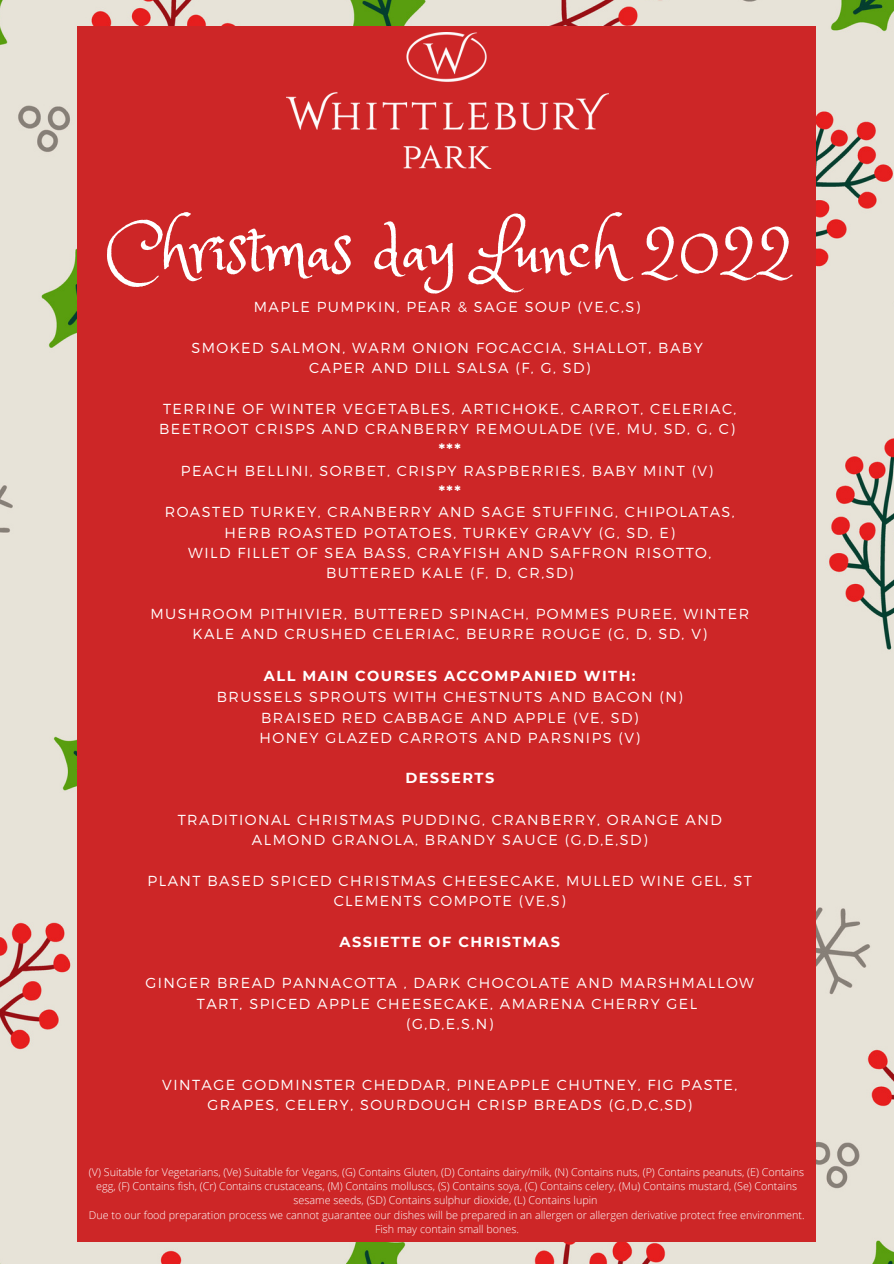
<style>
.page{position:relative;width:894px;height:1264px;background:#fff}
.page>*{position:absolute;margin:0;border:0;box-sizing:border-box;transform-origin:0 0}
.t1{font:65.85px "Princess Sofia";color:#fff}
.t2{font:300 14.55px/20.2px "Montserrat";letter-spacing:.1em;color:#fff;text-align:center}
.t3{font:700 14.55px "Montserrat";letter-spacing:.1em;color:#fff}
.t4{font:300 10.8px/14.4px "Open Sans";color:#fff;text-align:center}
</style>
<div class="page">
<img style="left:0;top:0;width:893px;height:1263px">
<div style="left:78px;top:26px;width:737px;height:1215px;background:#cd2627"></div>
<img style="left:286px;top:33px;width:322px;height:135px">
<h1 class="t1" style="left:106px;top:207px;width:688px">Christmas day Lunch 2022</h1>
<p class="t2" style="left:254px;top:296px;width:388px">MAPLE PUMPKIN, PEAR &amp; SAGE SOUP (VE,C,S)</p>
<p class="t2" style="left:191px;top:337px;width:513px">SMOKED SALMON, WARM ONION FOCACCIA, SHALLOT, BABY<br>CAPER AND DILL SALSA (F, G, SD)</p>
<p class="t2" style="left:159px;top:398px;width:578px;text-align:left">TERRINE OF WINTER VEGETABLES, ARTICHOKE, CARROT, CELERIAC,<br>BEETROOT CRISPS AND CRANBERRY REMOULADE (VE, MU, SD, G, C)</p>
<p class="t3" style="left:439px;top:440px;width:23px">***</p>
<p class="t2" style="left:181px;top:460px;width:533px">PEACH BELLINI, SORBET, CRISPY RASPBERRIES, BABY MINT (V)</p>
<p class="t3" style="left:439px;top:482px;width:23px">***</p>
<p class="t2" style="left:165px;top:501px;width:571px">ROASTED TURKEY, CRANBERRY AND SAGE STUFFING, CHIPOLATAS, HERB ROASTED POTATOES, TURKEY GRAVY (G, SD, E)<br>WILD FILLET OF SEA BASS, CRAYFISH AND SAFFRON RISOTTO, BUTTERED KALE (F, D, CR,SD)</p>
<p class="t2" style="left:150px;top:603px;width:600px">MUSHROOM PITHIVIER, BUTTERED SPINACH, POMMES PUREE, WINTER<br>KALE AND CRUSHED CELERIAC, BEURRE ROUGE (G, D, SD, V)</p>
<p class="t3" style="left:264px;top:666px;width:373px">ALL MAIN COURSES ACCOMPANIED WITH:</p>
<p class="t2" style="left:216px;top:686px;width:467px">BRUSSELS SPROUTS WITH CHESTNUTS AND BACON (N)<br>BRAISED RED CABBAGE AND APPLE (VE, SD)<br>HONEY GLAZED CARROTS AND PARSNIPS (V)</p>
<p class="t3" style="left:405px;top:769px;width:90px">DESSERTS</p>
<p class="t2" style="left:178px;top:809px;width:545px">TRADITIONAL CHRISTMAS PUDDING, CRANBERRY, ORANGE AND<br>ALMOND GRANOLA, BRANDY SAUCE (G,D,E,SD)</p>
<p class="t2" style="left:147px;top:869px;width:605px">PLANT BASED SPICED CHRISTMAS CHEESECAKE, MULLED WINE GEL, ST<br>CLEMENTS COMPOTE (VE,S)</p>
<p class="t3" style="left:339px;top:932px;width:222px">ASSIETTE OF CHRISTMAS</p>
<p class="t2" style="left:145px;top:972px;width:610px">GINGER BREAD PANNACOTTA , DARK CHOCOLATE AND MARSHMALLOW<br>TART, SPICED APPLE CHEESECAKE, AMARENA CHERRY GEL<br>(G,D,E,S,N)</p>
<p class="t2" style="left:162px;top:1073px;width:576px">VINTAGE GODMINSTER CHEDDAR, PINEAPPLE CHUTNEY, FIG PASTE,<br>GRAPES, CELERY, SOURDOUGH CRISP BREADS (G,D,C,SD)</p>
<p class="t4" style="left:89px;top:1164px;width:717px">(V) Suitable for Vegetarians, (Ve) Suitable for Vegans, (G) Contains Gluten, (D) Contains dairy/milk, (N) Contains nuts, (P) Contains peanuts, (E) Contains egg, (F) Contains fish, (Cr) Contains crustaceans, (M) Contains molluscs, (S) Contains soya, (C) Contains celery, (Mu) Contains mustard, (Se) Contains sesame seeds, (SD) Contains sulphur dioxide, (L) Contains lupin<br>Due to our food preparation process we cannot guarantee our dishes will be prepared in an allergen or allergen derivative protect free environment.<br>Fish may contain small bones.</p>
</div>
